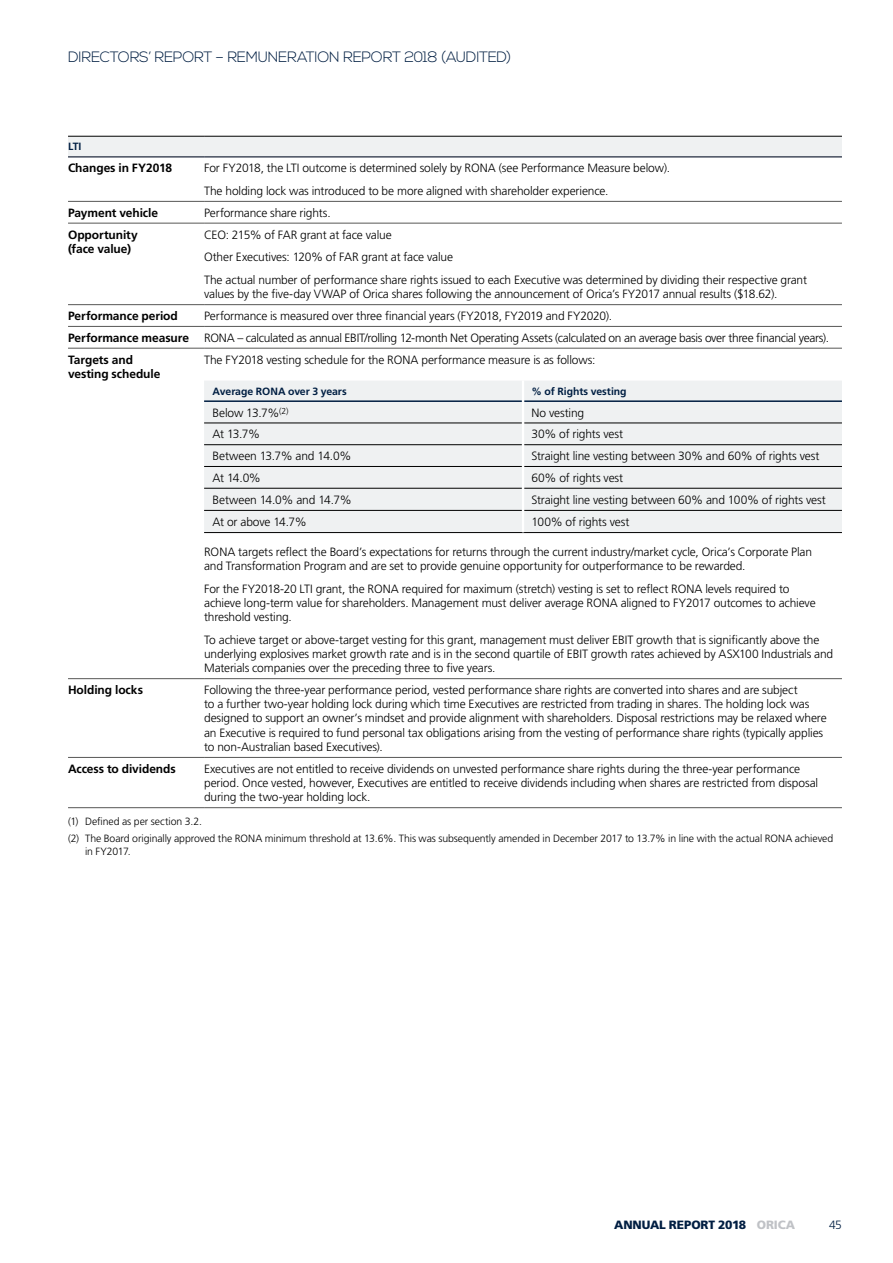
<style>
.page{position:relative;width:893px;height:1263px;background:#fff}
.page>*{position:absolute;margin:0;border:0;box-sizing:border-box;transform-origin:0 0}
.t1{font:300 15px "Nexa";letter-spacing:-.02em;color:#001e42}
.f_Text{font:300 12px/14.2px "Frutiger LT Std";letter-spacing:-.015em;color:#000}
.f_Text-2{font:700 12px/14.2px "Frutiger LT Std";letter-spacing:-.005em;color:#000}
.t2{font:900 12px "Frutiger LT Std";letter-spacing:-.01em;color:#001e42}
.t3{font:300 12px "Frutiger LT Std";color:#001e42}
.b_Note_Hi_1{font:300 10.5px/12.8px "Frutiger LT Std";letter-spacing:-.01em;color:#000}
.f_Subhead_Left__Bold{font:700 10.5px "Frutiger LT Std";letter-spacing:-.005em;color:#001e42}
.s1{color:#c0c2c6}
</style>
<div class="page">
<div style="left:68px;top:136px;width:774px;height:21px;background:#eff1f2"></div>
<hr style="left:68px;top:348px;width:136px;height:1px;background:#575756">
<hr style="left:204px;top:348px;width:638px;height:1px;background:#575756">
<hr style="left:68px;top:678px;width:136px;height:1px;background:#575756">
<hr style="left:204px;top:678px;width:638px;height:1px;background:#575756">
<hr style="left:68px;top:757px;width:136px;height:1px;background:#575756">
<hr style="left:204px;top:757px;width:638px;height:1px;background:#575756">
<hr style="left:68px;top:807px;width:136px;height:1px;background:#575756">
<hr style="left:204px;top:807px;width:638px;height:1px;background:#575756">
<hr style="left:68px;top:201px;width:136px;height:1px;background:#575756">
<hr style="left:204px;top:201px;width:638px;height:1px;background:#575756">
<hr style="left:68px;top:223px;width:136px;height:1px;background:#575756">
<hr style="left:204px;top:223px;width:638px;height:1px;background:#575756">
<hr style="left:68px;top:304px;width:136px;height:1px;background:#575756">
<hr style="left:204px;top:304px;width:638px;height:1px;background:#575756">
<hr style="left:68px;top:326px;width:136px;height:1px;background:#575756">
<hr style="left:204px;top:326px;width:638px;height:1px;background:#575756">
<hr style="left:68px;top:136px;width:136px;height:1px;background:#000">
<hr style="left:204px;top:136px;width:638px;height:1px;background:#000">
<hr style="left:68px;top:156px;width:136px;height:2px;background:#454d5e">
<hr style="left:204px;top:156px;width:638px;height:2px;background:#454d5e">
<div style="left:204px;top:381px;width:638px;height:151px;background:#eff1f2"></div>
<hr style="left:204px;top:400px;width:318px;height:2px;background:#001e42">
<hr style="left:524px;top:400px;width:318px;height:2px;background:#001e42">
<hr style="left:204px;top:423px;width:318px;height:1px;background:#000">
<hr style="left:524px;top:423px;width:318px;height:1px;background:#000">
<hr style="left:204px;top:444px;width:318px;height:1px;background:#000">
<hr style="left:524px;top:444px;width:318px;height:1px;background:#000">
<hr style="left:204px;top:466px;width:318px;height:1px;background:#000">
<hr style="left:524px;top:466px;width:318px;height:1px;background:#000">
<hr style="left:204px;top:488px;width:318px;height:1px;background:#000">
<hr style="left:524px;top:488px;width:318px;height:1px;background:#000">
<hr style="left:204px;top:510px;width:318px;height:1px;background:#000">
<hr style="left:524px;top:510px;width:318px;height:1px;background:#000">
<hr style="left:204px;top:532px;width:319px;height:1px;background:#000">
<hr style="left:523px;top:532px;width:319px;height:1px;background:#000">
<hr style="left:522px;top:381px;width:2px;height:20px;background:#fff">
<hr style="left:522px;top:401px;width:2px;height:22px;background:#fff">
<hr style="left:522px;top:423px;width:2px;height:22px;background:#fff">
<hr style="left:522px;top:445px;width:2px;height:21px;background:#fff">
<hr style="left:522px;top:466px;width:2px;height:22px;background:#fff">
<hr style="left:522px;top:488px;width:2px;height:22px;background:#fff">
<hr style="left:522px;top:510px;width:2px;height:22px;background:#fff">
<p class="t1" style="left:68px;top:49px;width:445px">DIRECTORS’ REPORT – REMUNERATION REPORT 2018 (AUDITED)</p>
<p class="f_Subhead_Left__Bold" style="left:68px;top:141px;width:15px">LTI</p>
<p class="f_Text-2" style="left:68px;top:161px;width:106px">Changes in FY2018</p>
<p class="f_Text" style="left:204px;top:161px;width:467px">For FY2018, the LTI outcome is determined solely by RONA (see Performance Measure below).</p>
<p class="f_Text" style="left:204px;top:184px;width:406px">The holding lock was introduced to be more aligned with shareholder experience.</p>
<p class="f_Text-2" style="left:68px;top:205px;width:92px">Payment vehicle</p>
<p class="f_Text" style="left:204px;top:206px;width:128px">Performance share rights.</p>
<p class="f_Text-2" style="left:68px;top:227px;width:71px">Opportunity (face value)</p>
<p class="f_Text" style="left:204px;top:227px;width:189px">CEO: 215% of FAR grant at face value</p>
<p class="f_Text" style="left:204px;top:250px;width:250px">Other Executives: 120% of FAR grant at face value</p>
<p class="f_Text" style="left:204px;top:273px;width:604px">The actual number of performance share rights issued to each Executive was determined by dividing their respective grant values by the five-day VWAP of Orica shares following the announcement of Orica’s FY2017 annual results ($18.62).</p>
<p class="f_Text-2" style="left:68px;top:309px;width:111px">Performance period</p>
<p class="f_Text" style="left:204px;top:309px;width:410px">Performance is measured over three financial years (FY2018, FY2019 and FY2020).</p>
<p class="f_Text-2" style="left:68px;top:331px;width:123px">Performance measure</p>
<p class="f_Text" style="left:204px;top:331px;width:626px">RONA – calculated as annual EBIT/rolling 12-month Net Operating Assets (calculated on an average basis over three financial years).</p>
<p class="f_Text-2" style="left:68px;top:352px;width:94px">Targets and vesting schedule</p>
<p class="f_Text" style="left:204px;top:352px;width:393px">The FY2018 vesting schedule for the RONA performance measure is as follows:</p>
<p class="f_Subhead_Left__Bold" style="left:213px;top:385px;width:136px">Average RONA over 3 years</p>
<p class="f_Subhead_Left__Bold" style="left:531px;top:385px;width:97px">% of Rights vesting</p>
<p class="f_Text" style="left:213px;top:405px;width:77px">Below 13.7%<sup>(2)</sup></p>
<p class="f_Text" style="left:531px;top:405px;width:54px">No vesting</p>
<p class="f_Text" style="left:213px;top:427px;width:49px">At 13.7%</p>
<p class="f_Text" style="left:531px;top:427px;width:93px">30% of rights vest</p>
<p class="f_Text" style="left:213px;top:449px;width:140px">Between 13.7% and 14.0%</p>
<p class="f_Text" style="left:531px;top:449px;width:289px">Straight line vesting between 30% and 60% of rights vest</p>
<p class="f_Text" style="left:213px;top:471px;width:50px">At 14.0%</p>
<p class="f_Text" style="left:531px;top:471px;width:93px">60% of rights vest</p>
<p class="f_Text" style="left:213px;top:492px;width:141px">Between 14.0% and 14.7%</p>
<p class="f_Text" style="left:531px;top:492px;width:296px">Straight line vesting between 60% and 100% of rights vest</p>
<p class="f_Text" style="left:213px;top:515px;width:96px">At or above 14.7%</p>
<p class="f_Text" style="left:531px;top:515px;width:99px">100% of rights vest</p>
<p class="f_Text" style="left:204px;top:544px;width:609px">RONA targets reflect the Board’s expectations for returns through the current industry/market cycle, Orica’s Corporate Plan and Transformation Program and are set to provide genuine opportunity for outperformance to be rewarded.</p>
<p class="f_Text" style="left:204px;top:581px;width:613px">For the FY2018-20 LTI grant, the RONA required for maximum (stretch) vesting is set to reflect RONA levels required to achieve long-term value for shareholders. Management must deliver average RONA aligned to FY2017 outcomes to achieve threshold vesting.</p>
<p class="f_Text" style="left:204px;top:633px;width:631px">To achieve target or above-target vesting for this grant, management must deliver EBIT growth that is significantly above the underlying explosives market growth rate and is in the second quartile of EBIT growth rates achieved by ASX100 Industrials and<br>Materials companies over the preceding three to five years.</p>
<p class="f_Text-2" style="left:68px;top:683px;width:76px">Holding locks</p>
<p class="f_Text" style="left:204px;top:683px;width:624px">Following the three-year performance period, vested performance share rights are converted into shares and are subject<br>to a further two-year holding lock during which time Executives are restricted from trading in shares. The holding lock was designed to support an owner’s mindset and provide alignment with shareholders. Disposal restrictions may be relaxed where an Executive is required to fund personal tax obligations arising from the vesting of performance share rights (typically applies to non-Australian based Executives).</p>
<p class="f_Text-2" style="left:68px;top:761px;width:109px">Access to dividends</p>
<p class="f_Text" style="left:204px;top:762px;width:615px">Executives are not entitled to receive dividends on unvested performance share rights during the three-year performance period. Once vested, however, Executives are entitled to receive dividends including when shares are restricted from disposal during the two-year holding lock.</p>
<p class="b_Note_Hi_1" style="left:68px;top:815px;width:135px">(1) Defined as per section 3.2.</p>
<p class="b_Note_Hi_1" style="left:85px;top:832px;width:750px;text-indent:-17px">(2) The Board originally approved the RONA minimum threshold at 13.6%. This was subsequently amended in December 2017 to 13.7% in line with the actual RONA achieved in FY2017.</p>
<p class="t2" style="left:614px;top:1217px;width:183px">ANNUAL REPORT 2018 <span class="s1">ORICA</span></p>
<p class="t3" style="left:829px;top:1218px;width:14px">45</p>
</div>
